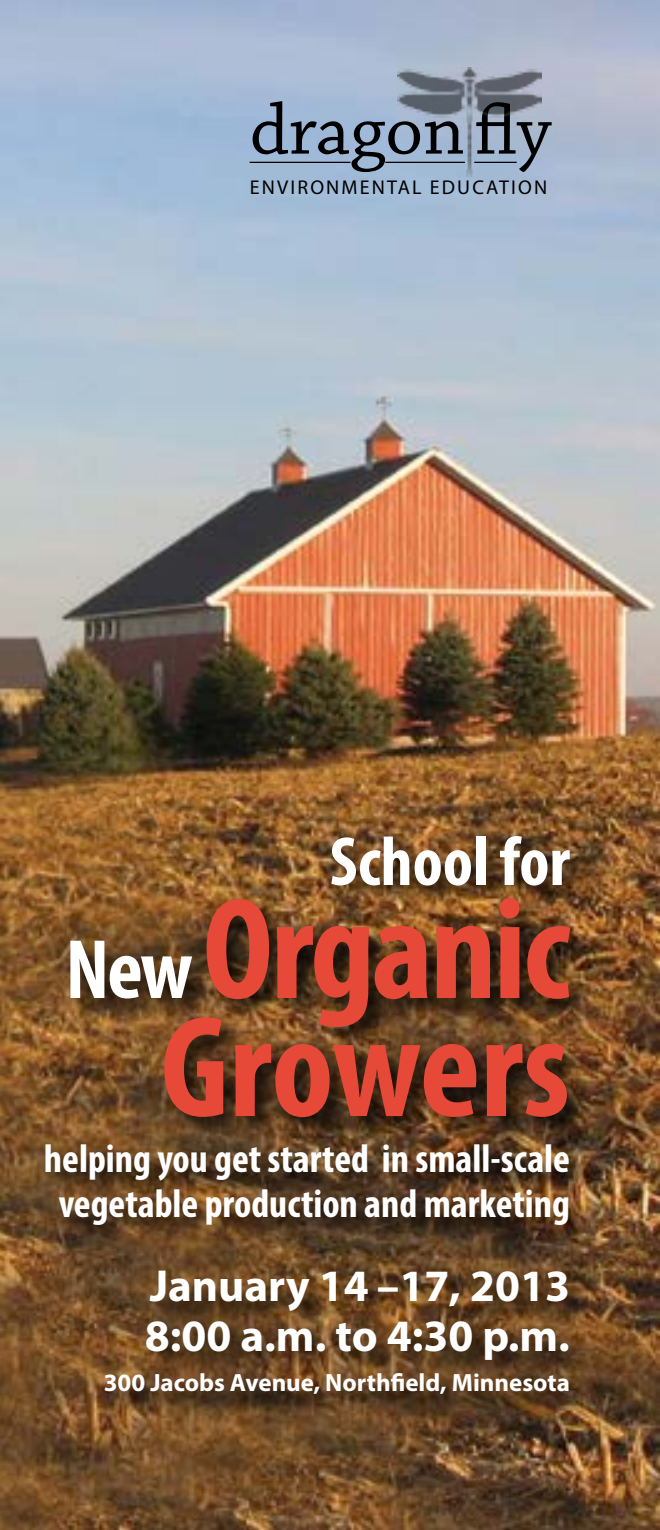
<style>
.page{position:relative;width:660px;height:1530px;background:#fff}
.page>*{position:absolute;margin:0;border:0;box-sizing:border-box;transform-origin:0 0}
.t1{font:700 condensed 145px/118px "Myriad Pro";letter-spacing:-.015em;color:#e64937;text-align:right}
.t2{font:75px "Chaparral Pro";color:#000}
.t3{font:700 condensed 70px "Myriad Pro";color:#fff}
.t4{font:700 45px/50px "Myriad Pro";color:#fff}
.t5{font:700 condensed 40px/45px "Myriad Pro";color:#fff;text-align:center}
.t6{font:700 25px "Myriad Pro";color:#fff}
.t7{font:20px "Myriad Pro";letter-spacing:.11em;color:#000}
.s1{font-size:85px;color:#fff}
</style>
<div class="page">
<img style="left:0;top:0;width:660px;height:1530px">
<hr style="left:250px;top:162px;width:100px;height:1px;background:#000">
<hr style="left:385px;top:162px;width:80px;height:1px;background:#000">
<img style="left:397px;top:68px;width:144px;height:109px">
<div style="left:44px;top:836px;width:550px;height:585px;background:#000;opacity:.75"></div>
<h2 class="t2" style="left:250px;top:88px;width:303px">dragonfly</h2>
<p class="t7" style="left:250px;top:175px;width:299px">ENVIRONMENTAL EDUCATION</p>
<h3 class="t3" style="left:330px;top:818px;width:242px">School for</h3>
<h1 class="t1" style="left:65px;top:888px;width:506px"><span class="s1">New</span>Organic<br>Growers</h1>
<p class="t5" style="left:44px;top:1136px;width:528px">helping you get started in small-scale vegetable production and marketing</p>
<p class="t4" style="left:145px;top:1259px;width:427px">January 14 –17, 2013<br>8:00 a.m. to 4:30 p.m.</p>
<p class="t6" style="left:104px;top:1366px;width:468px">300 Jacobs Avenue, Northfield, Minnesota</p>
</div>
